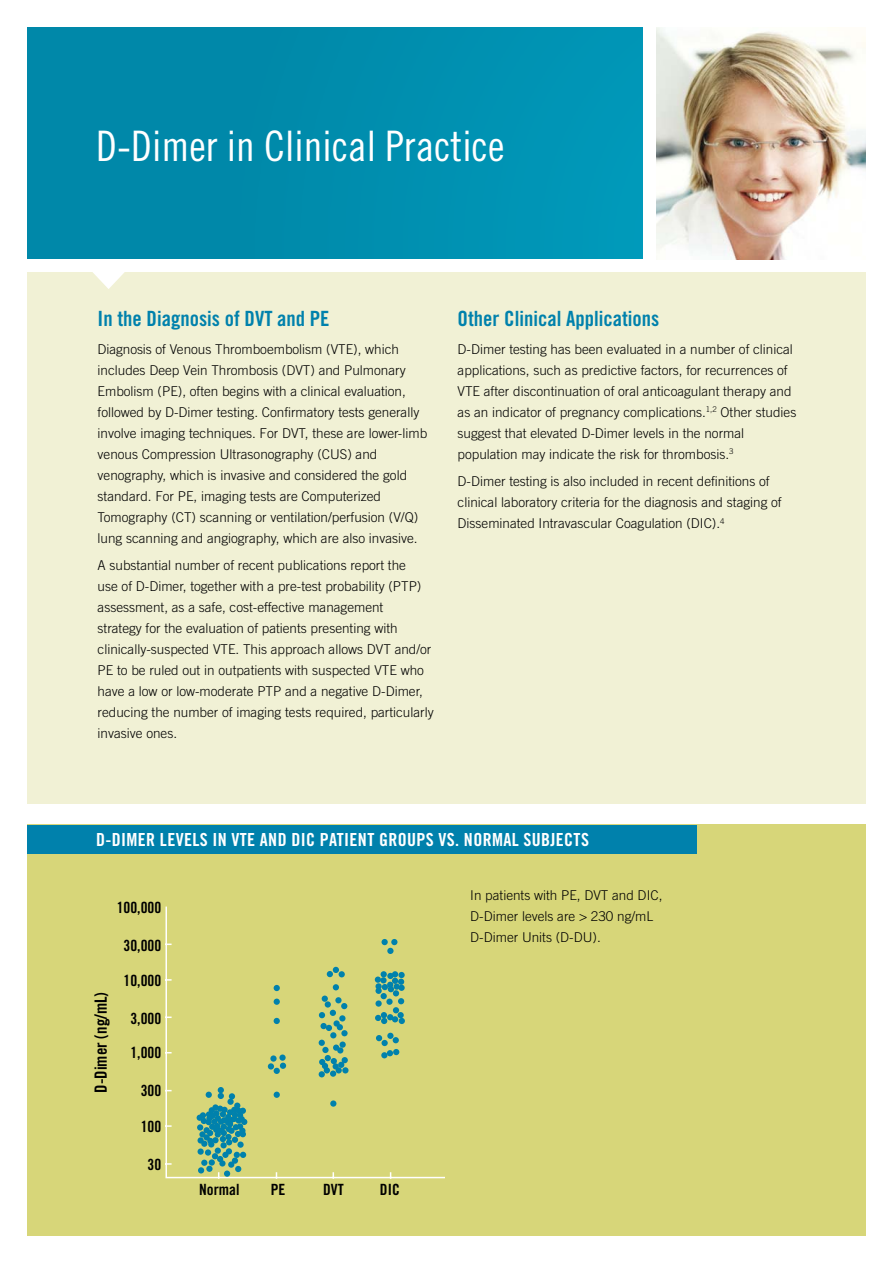
<style>
.page{position:relative;width:893px;height:1263px;background:#fff}
.page>*{position:absolute;margin:0;border:0;box-sizing:border-box;transform-origin:0 0}
.t1{font:42px "Trade Gothic Cond Eighteen";color:#fff}
.t2{font:21px "Trade Gothic Bold Cond Twenty";color:#0081ac}
.t3{font:18px "Trade Gothic Bold Cond Twenty";letter-spacing:.02em;color:#fff}
.t4{font:16.8px "Trade Gothic Bold Cond Twenty";color:#000}
.t5{font:15.45px "Trade Gothic Bold Cond Twenty";color:#000}
.t6{font:300 13.5px/21px "Trade Gothic";color:#000}
</style>
<div class="page">
<img style="left:27px;top:27px;width:616px;height:232px">
<div style="left:27px;top:272px;width:839px;height:532px;background:#f1f1d5"></div>
<svg style="left:93px;top:272px;width:32px;height:17px"></svg>
<div style="left:27px;top:825px;width:839px;height:411px;background:#d7d679"></div>
<div style="left:27px;top:825px;width:670px;height:29px;background:#0081ac"></div>
<img style="left:656px;top:27px;width:210px;height:232px">
<svg style="left:165px;top:906px;width:280px;height:273px"></svg>
<div style="left:206px;top:1091px;width:6px;height:7px;background:#0081ac;border-radius:50%"></div>
<svg style="left:227px;top:1098px;width:7px;height:7px"></svg>
<svg style="left:270px;top:1055px;width:7px;height:7px"></svg>
<svg style="left:218px;top:1087px;width:17px;height:12px"></svg>
<div style="left:224px;top:1170px;width:6px;height:7px;background:#0081ac;border-radius:50%"></div>
<div style="left:280px;top:1062px;width:6px;height:7px;background:#0081ac;border-radius:50%"></div>
<svg style="left:279px;top:1054px;width:7px;height:7px"></svg>
<div style="left:387px;top:948px;width:7px;height:6px;background:#0081ac;border-radius:50%"></div>
<div style="left:381px;top:939px;width:7px;height:6px;background:#0081ac;border-radius:50%"></div>
<svg style="left:391px;top:939px;width:6px;height:6px"></svg>
<svg style="left:274px;top:985px;width:6px;height:6px"></svg>
<div style="left:274px;top:998px;width:6px;height:7px;background:#0081ac;border-radius:50%"></div>
<svg style="left:274px;top:1018px;width:6px;height:6px"></svg>
<svg style="left:274px;top:1092px;width:6px;height:6px"></svg>
<svg style="left:268px;top:1063px;width:12px;height:11px"></svg>
<div style="left:387px;top:1033px;width:7px;height:6px;background:#0081ac;border-radius:50%"></div>
<svg style="left:393px;top:1037px;width:6px;height:6px"></svg>
<svg style="left:376px;top:1035px;width:6px;height:6px"></svg>
<div style="left:322px;top:995px;width:6px;height:7px;background:#0081ac;border-radius:50%"></div>
<svg style="left:375px;top:971px;width:30px;height:53px"></svg>
<div style="left:398px;top:972px;width:7px;height:6px;background:#0081ac;border-radius:50%"></div>
<div style="left:234px;top:1102px;width:6px;height:7px;background:#0081ac;border-radius:50%"></div>
<div style="left:381px;top:1040px;width:7px;height:6px;background:#0081ac;border-radius:50%"></div>
<div style="left:335px;top:997px;width:7px;height:6px;background:#0081ac;border-radius:50%"></div>
<svg style="left:381px;top:1049px;width:18px;height:9px"></svg>
<svg style="left:319px;top:1001px;width:29px;height:76px"></svg>
<svg style="left:333px;top:984px;width:6px;height:6px"></svg>
<svg style="left:327px;top:967px;width:18px;height:10px"></svg>
<div style="left:330px;top:1100px;width:6px;height:7px;background:#0081ac;border-radius:50%"></div>
<div style="left:322px;top:1047px;width:7px;height:6px;background:#0081ac;border-radius:50%"></div>
<svg style="left:339px;top:1041px;width:7px;height:7px"></svg>
<svg style="left:212px;top:1104px;width:7px;height:6px"></svg>
<div style="left:217px;top:1105px;width:6px;height:7px;background:#0081ac;border-radius:50%"></div>
<svg style="left:197px;top:1107px;width:50px;height:66px"></svg>
<div style="left:222px;top:1152px;width:7px;height:6px;background:#0081ac;border-radius:50%"></div>
<div style="left:220px;top:1142px;width:7px;height:6px;background:#0081ac;border-radius:50%"></div>
<h1 class="t1" style="left:96px;top:121px;width:410px">D-Dimer in Clinical Practice</h1>
<h2 class="t2" style="left:98px;top:305px;width:231px">IN THE DIAGNOSIS OF DVT AND PE</h2>
<p class="t6" style="left:98px;top:338px;width:331px">Diagnosis of Venous Thromboembolism (VTE), which includes Deep Vein Thrombosis (DVT) and Pulmonary Embolism (PE), often begins with a clinical evaluation, followed by D-Dimer testing. Confirmatory tests generally involve imaging techniques. For DVT, these are lower-limb venous Compression Ultrasonography (CUS) and venography, which is invasive and considered the gold standard. For PE, imaging tests are Computerized Tomography (CT) scanning or ventilation/perfusion (V/Q) lung scanning and angiography, which are also invasive.</p>
<p class="t6" style="left:98px;top:555px;width:338px">A substantial number of recent publications report the<br>use of D-Dimer, together with a pre-test probability (PTP) assessment, as a safe, cost-effective management<br>strategy for the evaluation of patients presenting with clinically-suspected VTE. This approach allows DVT and/or PE to be ruled out in outpatients with suspected VTE who have a low or low-moderate PTP and a negative D-Dimer, reducing the number of imaging tests required, particularly invasive ones.</p>
<h2 class="t2" style="left:458px;top:305px;width:203px">OTHER CLINICAL APPLICATIONS</h2>
<p class="t6" style="left:458px;top:338px;width:340px">D-Dimer testing has been evaluated in a number of clinical applications, such as predictive factors, for recurrences of VTE after discontinuation of oral anticoagulant therapy and as an indicator of pregnancy complications.<sup>1,2</sup> Other studies suggest that elevated D-Dimer levels in the normal population may indicate the risk for thrombosis.<sup>3</sup></p>
<p class="t6" style="left:458px;top:471px;width:326px">D-Dimer testing is also included in recent definitions of clinical laboratory criteria for the diagnosis and staging of<br>Disseminated Intravascular Coagulation (DIC).<sup>4</sup></p>
<h3 class="t3" style="left:96px;top:828px;width:486px">D-DIMER LEVELS IN VTE AND DIC PATIENT GROUPS VS. NORMAL SUBJECTS</h3>
<p class="t5" style="left:117px;top:898px;width:46px">100,000</p>
<p class="t4" style="left:91px;top:1093px;width:102px;rotate:-90deg">D-DIMER (NG/ML)</p>
<p class="t5" style="left:124px;top:936px;width:39px">30,000</p>
<p class="t5" style="left:124px;top:971px;width:39px">10,000</p>
<p class="t5" style="left:130px;top:1009px;width:32px">3,000</p>
<p class="t5" style="left:130px;top:1043px;width:32px">1,000</p>
<p class="t5" style="left:141px;top:1081px;width:22px">300</p>
<p class="t5" style="left:141px;top:1117px;width:22px">100</p>
<p class="t5" style="left:148px;top:1155px;width:15px">30</p>
<p class="t5" style="left:199px;top:1180px;width:42px">NORMAL</p>
<p class="t5" style="left:271px;top:1180px;width:16px">PE</p>
<p class="t5" style="left:323px;top:1180px;width:22px">DVT</p>
<p class="t5" style="left:380px;top:1180px;width:21px">DIC</p>
<p class="t6" style="left:470px;top:884px;width:194px">In patients with PE, DVT and DIC,<br>D-Dimer levels are &gt; 230 ng/mL<br>D-Dimer Units (D-DU).</p>
</div>
